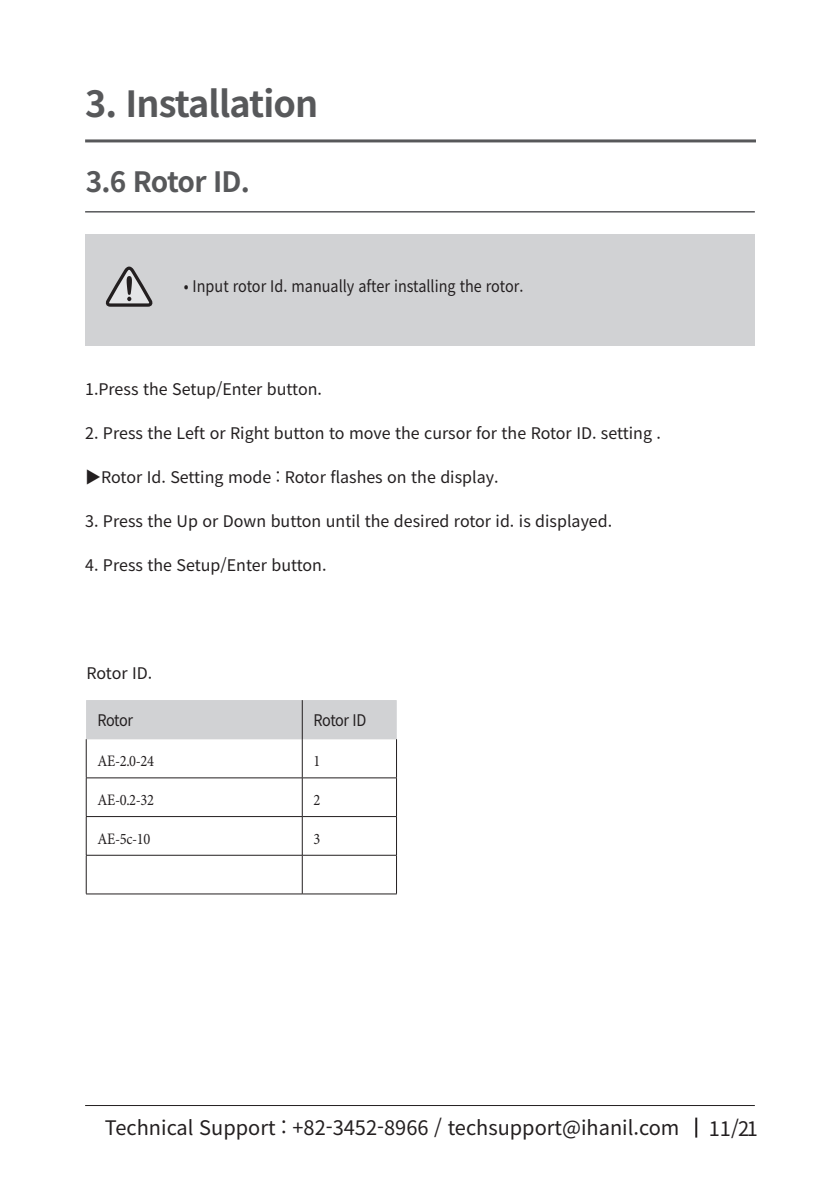
<style>
.page{position:relative;width:840px;height:1191px;background:#fff}
.page>*{position:absolute;margin:0;border:0;box-sizing:border-box;transform-origin:0 0}
.t1{font:700 36px "Noto Sans CJ Kkr";letter-spacing:-.025em;color:#57585a}
.t2{font:700 28px "Noto Sans CJ Kkr";letter-spacing:-.035em;color:#57585a}
.t3{font:20px "Noto Sans CJ Kkr";color:#231f20}
.t4{font:16px "Noto Sans CJ Kkr";color:#231f20}
.t5{font:16px "Noto Sans CJ Kkr";color:#231f20;scale:.9 1}
.t6{font:16px "Minion Pro";letter-spacing:-.025em;color:#231f20;scale:.9 1}
</style>
<div class="page">
<hr style="left:85px;top:139px;width:670px;height:3px;background:#57585a">
<hr style="left:85px;top:1105px;width:669px;height:1px;background:#231f20">
<hr style="left:694px;top:1117px;width:2px;height:20px;background:#231f20">
<hr style="left:85px;top:211px;width:669px;height:1px;background:#57585a">
<div style="left:86px;top:234px;width:668px;height:111px;background:#d1d2d4"></div>
<svg style="left:105px;top:266px;width:48px;height:41px"></svg>
<div style="left:86px;top:700px;width:310px;height:39px;background:#d1d2d4"></div>
<hr style="left:86px;top:739px;width:1px;height:38px;background:#231f20">
<hr style="left:302px;top:739px;width:1px;height:38px;background:#231f20">
<hr style="left:396px;top:739px;width:1px;height:38px;background:#231f20">
<hr style="left:86px;top:777px;width:216px;height:1px;background:#231f20">
<hr style="left:86px;top:778px;width:1px;height:38px;background:#231f20">
<hr style="left:302px;top:777px;width:94px;height:1px;background:#231f20">
<hr style="left:302px;top:778px;width:1px;height:38px;background:#231f20">
<hr style="left:396px;top:778px;width:1px;height:38px;background:#231f20">
<hr style="left:86px;top:816px;width:216px;height:1px;background:#231f20">
<hr style="left:86px;top:817px;width:1px;height:38px;background:#231f20">
<hr style="left:302px;top:816px;width:94px;height:1px;background:#231f20">
<hr style="left:302px;top:817px;width:1px;height:38px;background:#231f20">
<hr style="left:396px;top:817px;width:1px;height:38px;background:#231f20">
<hr style="left:86px;top:855px;width:216px;height:1px;background:#231f20">
<hr style="left:86px;top:855px;width:1px;height:38px;background:#231f20">
<hr style="left:302px;top:855px;width:94px;height:1px;background:#231f20">
<hr style="left:302px;top:855px;width:1px;height:38px;background:#231f20">
<hr style="left:396px;top:855px;width:1px;height:38px;background:#231f20">
<hr style="left:86px;top:893px;width:216px;height:1px;background:#231f20">
<hr style="left:302px;top:893px;width:94px;height:1px;background:#231f20">
<hr style="left:302px;top:700px;width:1px;height:39px;background:#231f20">
<p class="t1" style="left:85px;top:83px;width:234px">3. Installation</p>
<p class="t2" style="left:86px;top:166px;width:166px">3.6 Rotor ID.</p>
<p class="t5" style="left:184px;top:277px;width:378px">• Input rotor Id. manually after installing the rotor.</p>
<p class="t4" style="left:85px;top:380px;width:238px">1.Press the Setup/Enter button.</p>
<p class="t4" style="left:85px;top:424px;width:577px">2. Press the Left or Right button to move the cursor for the Rotor ID. setting .</p>
<p class="t4" style="left:85px;top:468px;width:414px">▶Rotor Id. Setting mode : Rotor flashes on the display.</p>
<p class="t4" style="left:85px;top:512px;width:528px">3. Press the Up or Down button until the desired rotor id. is displayed.</p>
<p class="t4" style="left:85px;top:556px;width:243px">4. Press the Setup/Enter button.</p>
<p class="t4" style="left:86px;top:664px;width:67px">Rotor ID.</p>
<p class="t5" style="left:97px;top:710px;width:41px">Rotor</p>
<p class="t5" style="left:313px;top:710px;width:60px">Rotor ID</p>
<p class="t6" style="left:97px;top:750px;width:64px">AE-2.0-24</p>
<p class="t6" style="left:313px;top:750px;width:9px">1</p>
<p class="t6" style="left:97px;top:789px;width:64px">AE-0.2-32</p>
<p class="t6" style="left:313px;top:789px;width:9px">2</p>
<p class="t6" style="left:97px;top:827px;width:60px">AE-5c-10</p>
<p class="t6" style="left:313px;top:827px;width:9px">3</p>
<p class="t3" style="left:105px;top:1116px;width:575px">Technical Support : +82-3452-8966 / techsupport@ihanil.com</p>
<p class="t3" style="left:708px;top:1117px;width:51px">11/21</p>
</div>
